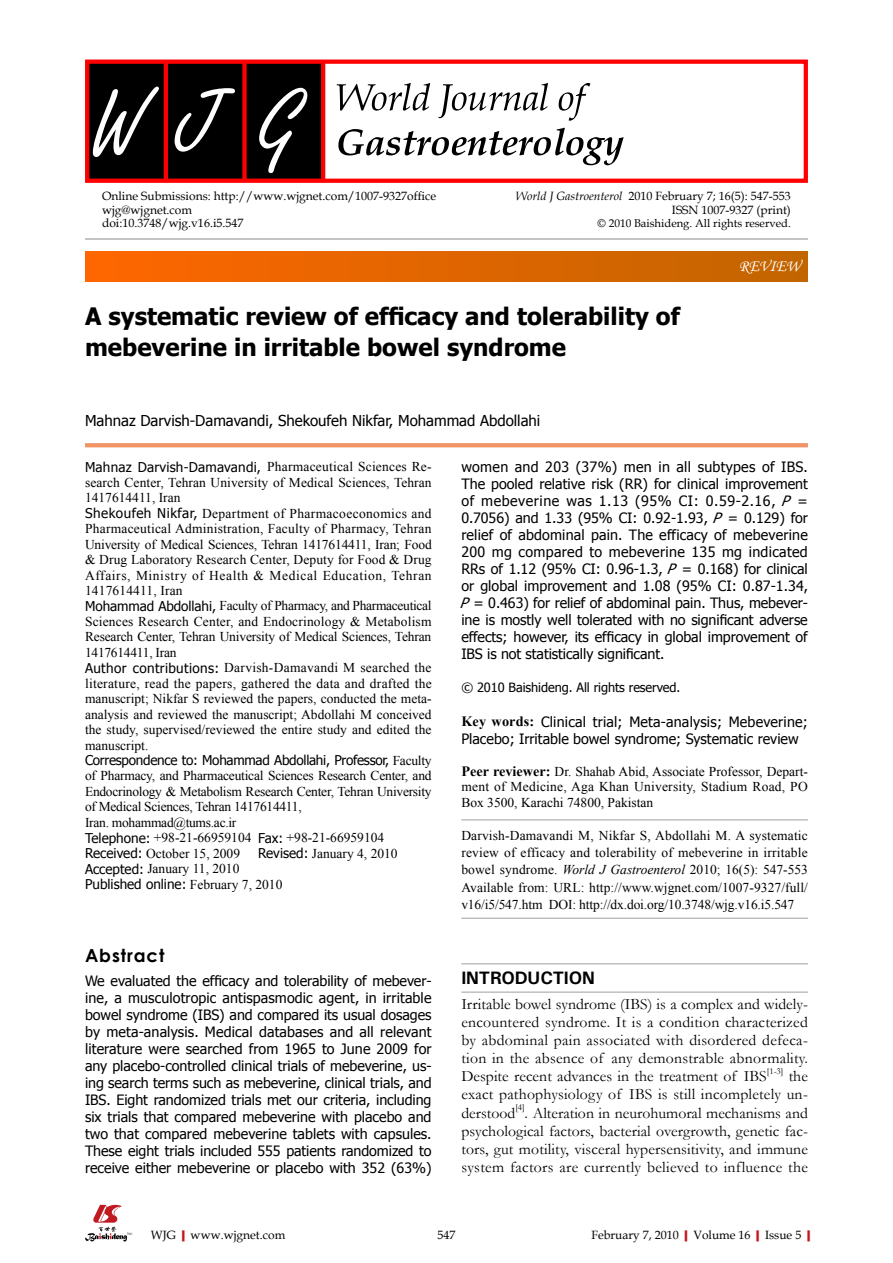
<style>
.page{position:relative;width:893px;height:1263px;background:#fff}
.page>*{position:absolute;margin:0;border:0;box-sizing:border-box;transform-origin:0 0}
.t1{font:700 24px/31.5px "Tahoma";color:#000}
.t2{font:700 18px "Univers";letter-spacing:-.01em;color:#000}
.t3{font:700 18px "Century Gothic";letter-spacing:.05em;color:#000}
.t4{font:16.5px "Monotype Corsiva";color:#fff}
.t5{font:15.75px/18.1px "Garamond";letter-spacing:.015em;color:#000;text-align:justify}
.t6{font:15px "Tahoma";color:#000}
.t7{font:14.25px/17px "Tahoma";color:#000;text-align:justify}
.t8{font:13.5px/15.5px "Times New Roman";color:#000;text-align:justify}
.t9{font:13.5px/15.5px "Times New Roman";letter-spacing:-.02em;color:#000}
.t10{font:13.5px "Tahoma";letter-spacing:-.02em;color:#000}
.t11{font:13.5px "Tahoma";color:#000}
.t12{font:12.75px "Tahoma";letter-spacing:-.005em;color:#000}
.t13{font:12px/13.5px "Book Antiqua";color:#000;text-align:right}
.t14{font:11.25px "Book Antiqua";color:#000}
.t15{font:9.15px "Garamond";color:#000}
.s1{font-style:italic}
.s2{font-family:"Tahoma"}
.s3{font-family:"Times New Roman"}
.s4{font-family:"Times New Roman";font-weight:700}
.s5{font-weight:700;font-size:14.25px}
.s6{font-weight:700;color:#c01920}
</style>
<div class="page">
<svg style="left:85px;top:443px;width:723px;height:4px;background:#f1976a"></svg>
<svg style="left:85px;top:1205px;width:48px;height:36px"></svg>
<div style="left:85px;top:252px;width:723px;height:29px;background:linear-gradient(to right,#f60,#c16500)"></div>
<hr style="left:85px;top:239px;width:723px;height:1px;background:#898989">
<div style="left:87px;top:61px;width:236px;height:121px;background:#000"></div>
<hr style="left:164px;top:61px;width:4px;height:121px;background:#f00">
<div style="left:242px;top:61px;width:5px;height:121px;background:#f00"></div>
<hr style="left:321px;top:61px;width:4px;height:121px;background:#f00">
<div style="left:85px;top:60px;width:723px;height:123px;border:4px solid #f00"></div>
<svg style="left:259px;top:88px;width:48px;height:85px"></svg>
<svg style="left:175px;top:88px;width:60px;height:64px"></svg>
<svg style="left:93px;top:87px;width:66px;height:70px"></svg>
<svg style="left:337px;top:83px;width:253px;height:38px"></svg>
<svg style="left:338px;top:128px;width:286px;height:37px"></svg>
<hr style="left:461px;top:963px;width:347px;height:1px;background:#9f9fa0">
<hr style="left:461px;top:992px;width:347px;height:1px;background:#9f9fa0">
<hr style="left:461px;top:820px;width:347px;height:1px;background:#9f9fa0">
<hr style="left:461px;top:918px;width:347px;height:1px;background:#9f9fa0">
<p class="t13" style="left:102px;top:189px;width:336px;text-align:left">Online Submissions: http://www.wjgnet.com/1007-9327office wjg@wjgnet.com<br>doi:10.3748/wjg.v16.i5.547</p>
<p class="t13" style="left:516px;top:189px;width:277px"><span class="s1">World J Gastroenterol</span> 2010 February 7; 16(5): 547-553<br>ISSN 1007-9327 (print)</p>
<p class="t14" style="left:598px;top:215px;width:195px">© 2010 Baishideng. All rights reserved.</p>
<p class="t4" style="left:739px;top:256px;width:63px">REVIEW</p>
<h1 class="t1" style="left:85px;top:298px;width:596px">A systematic review of efficacy and tolerability of mebeverine in irritable bowel syndrome</h1>
<p class="t6" style="left:85px;top:410px;width:457px">Mahnaz Darvish-Damavandi, Shekoufeh Nikfar, Mohammad Abdollahi</p>
<p class="t8" style="left:85px;top:459px;width:348px;text-align:left"><span class="s2">Mahnaz Darvish-Damavandi,</span> Pharmaceutical Sciences Re&shy;search Center, Tehran University of Medical Sciences, Tehran 1417614411, Iran<br><span class="s2">Shekoufeh Nikfar,</span> Department of Pharmacoeconomics and Pharmaceutical Administration, Faculty of Pharmacy, Tehran University of Medical Sciences, Tehran 1417614411, Iran; Food &amp; Drug Laboratory Research Center, Deputy for Food &amp; Drug Affairs, Ministry of Health &amp; Medical Education, Tehran 1417614411, Iran<br><span class="s2">Mohammad Abdollahi,</span> Faculty of Pharmacy, and Pharmaceutical Sciences Research Center, and Endocrinology &amp; Metabolism Research Center, Tehran University of Medical Sciences, Tehran 1417614411, Iran<br><span class="s2">Author contributions:</span> Darvish-Damavandi M searched the literature, read the papers, gathered the data and drafted the manuscript; Nikfar S reviewed the papers, conducted the meta&shy;analysis and reviewed the manuscript; Abdollahi M conceived the study, supervised/reviewed the entire study and edited the manuscript.</p>
<p class="t10" style="left:85px;top:751px;width:348px">Correspondence to: Mohammad Abdollahi, Professor, <span class="s3">Faculty</span></p>
<p class="t9" style="left:85px;top:768px;width:348px">of Pharmacy, and Pharmaceutical Sciences Research Center, and Endocrinology &amp; Metabolism Research Center, Tehran University of Medical Sciences, Tehran 1417614411,<br>Iran. mohammad@tums.ac.ir<br><span class="s2">Telephone:</span> +98-21-66959104 <span class="s2">Fax:</span> +98-21-66959104<br><span class="s2">Received:</span> October 15, 2009</p>
<p class="t8" style="left:258px;top:845px;width:141px"><span class="s2">Revised:</span> January 4, 2010</p>
<p class="t8" style="left:85px;top:861px;width:156px"><span class="s2">Accepted:</span> January 11, 2010</p>
<p class="t11" style="left:85px;top:875px;width:199px">Published online: <span class="s3">February 7, 2010</span></p>
<h2 class="t3" style="left:85px;top:942px;width:81px">Abstract</h2>
<p class="t7" style="left:85px;top:972px;width:348px">We evaluated the efficacy and tolerability of mebever&shy;ine, a musculotropic antispasmodic agent, in irritable bowel syndrome (IBS) and compared its usual dosages by meta-analysis. Medical databases and all relevant literature were searched from 1965 to June 2009 for any placebo-controlled clinical trials of mebeverine, us&shy;ing search terms such as mebeverine, clinical trials, and IBS. Eight randomized trials met our criteria, including six trials that compared mebeverine with placebo and two that compared mebeverine tablets with capsules.<br>These eight trials included 555 patients randomized to receive either mebeverine or placebo with 352 (63%)</p>
<p class="t7" style="left:459px;top:458px;width:350px">women and 203 (37%) men in all subtypes of IBS.<br>The pooled relative risk (RR) for clinical improvement of mebeverine was 1.13 (95% CI: 0.59-2.16, <span class="s1">P</span> = 0.7056) and 1.33 (95% CI: 0.92-1.93, <span class="s1">P</span> = 0.129) for relief of abdominal pain. The efficacy of mebeverine 200 mg compared to mebeverine 135 mg indicated RRs of 1.12 (95% CI: 0.96-1.3, <span class="s1">P</span> = 0.168) for clinical or global improvement and 1.08 (95% CI: 0.87-1.34, <span class="s1">P</span> = 0.463) for relief of abdominal pain. Thus, mebever&shy;ine is mostly well tolerated with no significant adverse effects; however, its efficacy in global improvement of IBS is not statistically significant.</p>
<p class="t12" style="left:461px;top:678px;width:221px">© 2010 Baishideng. All rights reserved.</p>
<p class="t7" style="left:461px;top:712px;width:348px"><span class="s4">Key words:</span> Clinical trial; Meta-analysis; Mebeverine;<br>Placebo; Irritable bowel syndrome; Systematic review</p>
<p class="t8" style="left:461px;top:763px;width:348px"><span class="s5">Peer reviewer:</span> Dr. Shahab Abid, Associate Professor, Depart&shy;ment of Medicine, Aga Khan University, Stadium Road, PO Box 3500, Karachi 74800, Pakistan</p>
<p class="t8" style="left:461px;top:826px;width:348px;line-height:17.2px">Darvish-Damavandi M, Nikfar S, Abdollahi M. A systematic review of efficacy and tolerability of mebeverine in irritable bowel syndrome. <span class="s1">World J Gastroenterol</span> 2010; 16(5): 547-553<br>Available from: URL: http://www.wjgnet.com/1007-9327/full/ v16/i5/547.htm DOI: http://dx.doi.org/10.3748/wjg.v16.i5.547</p>
<h2 class="t2" style="left:461px;top:966px;width:135px">INTRODUCTION</h2>
<p class="t5" style="left:461px;top:994px;width:348px">Irritable bowel syndrome (IBS) is a complex and widely&shy;encountered syndrome. It is a condition characterized by abdominal pain associated with disordered defeca&shy;tion in the absence of any demonstrable abnormality.<br>Despite recent advances in the treatment of IBS</p>
<p class="t15" style="left:767px;top:1065px;width:18px">[1-3]</p>
<p class="t5" style="left:461px;top:1067px;width:348px;text-indent:327px">the exact pathophysiology of IBS is still incompletely un&shy;derstood</p>
<p class="t15" style="left:515px;top:1101px;width:11px">[4]</p>
<p class="t5" style="left:461px;top:1103px;width:348px;text-indent:63px">. Alteration in neurohumoral mechanisms and psychological factors, bacterial overgrowth, genetic fac&shy;tors, gut motility, visceral hypersensitivity, and immune system factors are currently believed to influence the</p>
<p class="t13" style="left:151px;top:1227px;width:136px">WJG<span class="s6">|</span>www.wjgnet.com</p>
<p class="t13" style="left:437px;top:1227px;width:19px">547</p>
<p class="t13" style="left:591px;top:1227px;width:226px">February 7, 2010<span class="s6">|</span>Volume 16<span class="s6">|</span>Issue 5<span class="s6">|</span></p>
</div>
